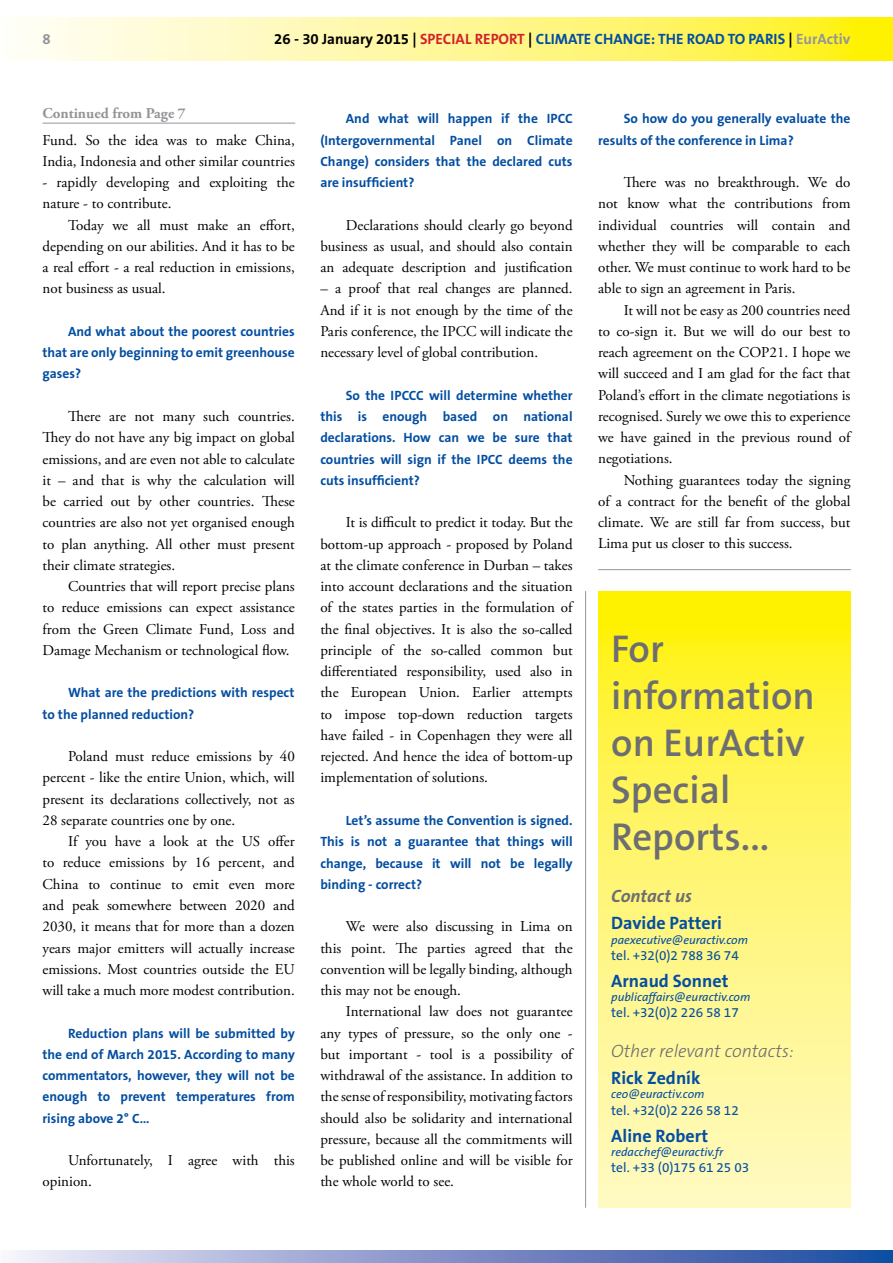
<style>
.page{position:relative;width:893px;height:1263px;background:#fff}
.page>*{position:absolute;margin:0;border:0;box-sizing:border-box;transform-origin:0 0}
.t1{font:600 39px/46.8px "The Sans B6";color:#6d6e71}
.t2{font:700 18px "The Sans B7";color:#034ea2}
.t3{font:italic 300 18px "The Sans B3";color:#6d6e71}
.t4{font:italic 700 18px "The Sans B7";color:#6d6e71}
.t5{font:15px/21.3px "Adobe Garamond Pro";color:#000;text-align:justify}
.t6{font:700 15px "The Sans B7";color:#034ea2}
.t7{font:700 15px "Adobe Garamond Pro";color:#939598}
.t8{font:700 15px "The Sans B7";color:#939598}
.t9{font:700 13.5px/21.3px "The Sans B7";color:#034ea2;text-align:justify}
.t10{font:13.5px "The Sans B5 Plain";color:#034ea2}
.t11{font:italic 12px "The Sans B5 Plain";color:#034ea2}
.s1{color:#000}
.s2{color:#d2232a}
.s3{color:#939598}
</style>
<div class="page">
<svg style="left:27px;top:18px;width:866px;height:42px;background:#fff78d"></svg>
<svg style="left:13px;top:1250px;width:880px;height:13px;background:#8395c9"></svg>
<svg style="left:598px;top:591px;width:253px;height:617px;background:#fff570"></svg>
<hr style="left:585px;top:591px;width:1px;height:617px;background:#939598">
<hr style="left:598px;top:569px;width:253px;height:1px;background:#939598">
<hr style="left:43px;top:123px;width:252px;height:1px;background:#939598">
<p class="t8" style="left:43px;top:31px;width:10px">8</p>
<p class="t6" style="left:274px;top:31px;width:578px"><span class="s1">26 - 30 January 2015 |</span> <span class="s2">SPECIAL REPORT</span> <span class="s1">|</span> CLIMATE CHANGE: THE ROAD TO PARIS <span class="s1">|</span> <span class="s3">EurActiv</span></p>
<p class="t7" style="left:43px;top:105px;width:145px">Continued from Page 7</p>
<p class="t5" style="left:43px;top:130px;width:254px">Fund. So the idea was to make China,<br>India, Indonesia and other similar countries</p>
<p class="t5" style="left:43px;top:172px;width:254px">- rapidly developing and exploiting the nature - to contribute.</p>
<p class="t5" style="left:43px;top:215px;width:254px;text-indent:26px">Today we all must make an effort, depending on our abilities. And it has to be a real effort - a real reduction in emissions, not business as usual.</p>
<p class="t9" style="left:43px;top:321px;width:254px;text-indent:26px">And what about the poorest countries that are only beginning to emit greenhouse gases?</p>
<p class="t5" style="left:43px;top:406px;width:254px;text-indent:26px">There are not many such countries.<br>They do not have any big impact on global emissions, and are even not able to calculate it – and that is why the calculation will be carried out by other countries. These countries are also not yet organised enough to plan anything. All other must present their climate strategies.</p>
<p class="t5" style="left:43px;top:576px;width:254px;text-indent:26px">Countries that will report precise plans to reduce emissions can expect assistance from the Green Climate Fund, Loss and Damage Mechanism or technological flow.</p>
<p class="t9" style="left:43px;top:683px;width:254px;text-indent:26px">What are the predictions with respect to the planned reduction?</p>
<p class="t5" style="left:43px;top:746px;width:254px;text-indent:26px">Poland must reduce emissions by 40 percent - like the entire Union, which, will present its declarations collectively, not as 28 separate countries one by one.</p>
<p class="t5" style="left:43px;top:831px;width:254px;text-indent:26px">If you have a look at the US offer to reduce emissions by 16 percent, and China to continue to emit even more and peak somewhere between 2020 and 2030, it means that for more than a dozen years major emitters will actually increase emissions. Most countries outside the EU will take a much more modest contribution.</p>
<p class="t9" style="left:43px;top:1023px;width:254px;text-indent:26px">Reduction plans will be submitted by the end of March 2015. According to many commentators, however, they will not be enough to prevent temperatures from rising above 2° C…</p>
<p class="t5" style="left:43px;top:1150px;width:254px;text-indent:26px">Unfortunately, I agree with this opinion.</p>
<p class="t9" style="left:320px;top:109px;width:254px;text-indent:26px">And what will happen if the IPCC (Intergovernmental Panel on Climate Change) considers that the declared cuts are insufficient?</p>
<p class="t5" style="left:320px;top:215px;width:254px;text-indent:26px">Declarations should clearly go beyond business as usual, and should also contain an adequate description and justification</p>
<p class="t5" style="left:320px;top:278px;width:254px">– a proof that real changes are planned.<br>And if it is not enough by the time of the Paris conference, the IPCC will indicate the necessary level of global contribution.</p>
<p class="t9" style="left:320px;top:385px;width:254px;text-indent:26px">So the IPCCC will determine whether this is enough based on national declarations. How can we be sure that countries will sign if the IPCC deems the cuts insufficient?</p>
<p class="t5" style="left:320px;top:512px;width:254px;text-indent:26px">It is difficult to predict it today. But the bottom-up approach - proposed by Poland at the climate conference in Durban – takes into account declarations and the situation of the states parties in the formulation of the final objectives. It is also the so-called principle of the so-called common but differentiated responsibility, used also in the European Union. Earlier attempts to impose top-down reduction targets have failed - in Copenhagen they were all rejected. And hence the idea of bottom-up implementation of solutions.</p>
<p class="t9" style="left:320px;top:810px;width:254px;text-indent:26px">Let’s assume the Convention is signed.<br>This is not a guarantee that things will change, because it will not be legally binding - correct?</p>
<p class="t5" style="left:320px;top:916px;width:254px;text-indent:26px">We were also discussing in Lima on this point. The parties agreed that the convention will be legally binding, although this may not be enough.</p>
<p class="t5" style="left:320px;top:1001px;width:254px;text-indent:26px">International law does not guarantee any types of pressure, so the only one - but important - tool is a possibility of withdrawal of the assistance. In addition to the sense of responsibility, motivating factors should also be solidarity and international pressure, because all the commitments will be published online and will be visible for the whole world to see.</p>
<p class="t9" style="left:598px;top:109px;width:254px;text-indent:26px">So how do you generally evaluate the results of the conference in Lima?</p>
<p class="t5" style="left:598px;top:172px;width:254px;text-indent:26px">There was no breakthrough. We do not know what the contributions from individual countries will contain and whether they will be comparable to each other. We must continue to work hard to be able to sign an agreement in Paris.</p>
<p class="t5" style="left:598px;top:300px;width:254px;text-indent:26px">It will not be easy as 200 countries need to co-sign it. But we will do our best to reach agreement on the COP21. I hope we will succeed and I am glad for the fact that Poland’s effort in the climate negotiations is recognised. Surely we owe this to experience we have gained in the previous round of negotiations.</p>
<p class="t5" style="left:598px;top:470px;width:254px;text-indent:26px">Nothing guarantees today the signing of a contract for the benefit of the global climate. We are still far from success, but Lima put us closer to this success.</p>
<h1 class="t1" style="left:611px;top:627px;width:205px">For information on EurActiv<br>Special<br>Reports...</h1>
<p class="t4" style="left:611px;top:886px;width:82px">Contact us</p>
<p class="t2" style="left:611px;top:913px;width:112px">Davide Patteri</p>
<p class="t11" style="left:611px;top:933px;width:138px">paexecutive@euractiv.com</p>
<p class="t10" style="left:611px;top:948px;width:129px">tel. +32(0)2 788 36 74</p>
<p class="t2" style="left:611px;top:971px;width:119px">Arnaud Sonnet</p>
<p class="t11" style="left:611px;top:990px;width:141px">publicaffairs@euractiv.com</p>
<p class="t10" style="left:611px;top:1005px;width:129px">tel. +32(0)2 226 58 17</p>
<p class="t3" style="left:611px;top:1041px;width:184px">Other relevant contacts:</p>
<p class="t2" style="left:611px;top:1068px;width:91px">Rick Zedník</p>
<p class="t11" style="left:611px;top:1088px;width:95px">ceo@euractiv.com</p>
<p class="t10" style="left:611px;top:1103px;width:129px">tel. +32(0)2 226 58 12</p>
<p class="t2" style="left:611px;top:1126px;width:98px">Aline Robert</p>
<p class="t11" style="left:611px;top:1145px;width:113px">redacchef@euractiv.fr</p>
<p class="t10" style="left:611px;top:1160px;width:139px">tel. +33 (0)175 61 25 03</p>
</div>
